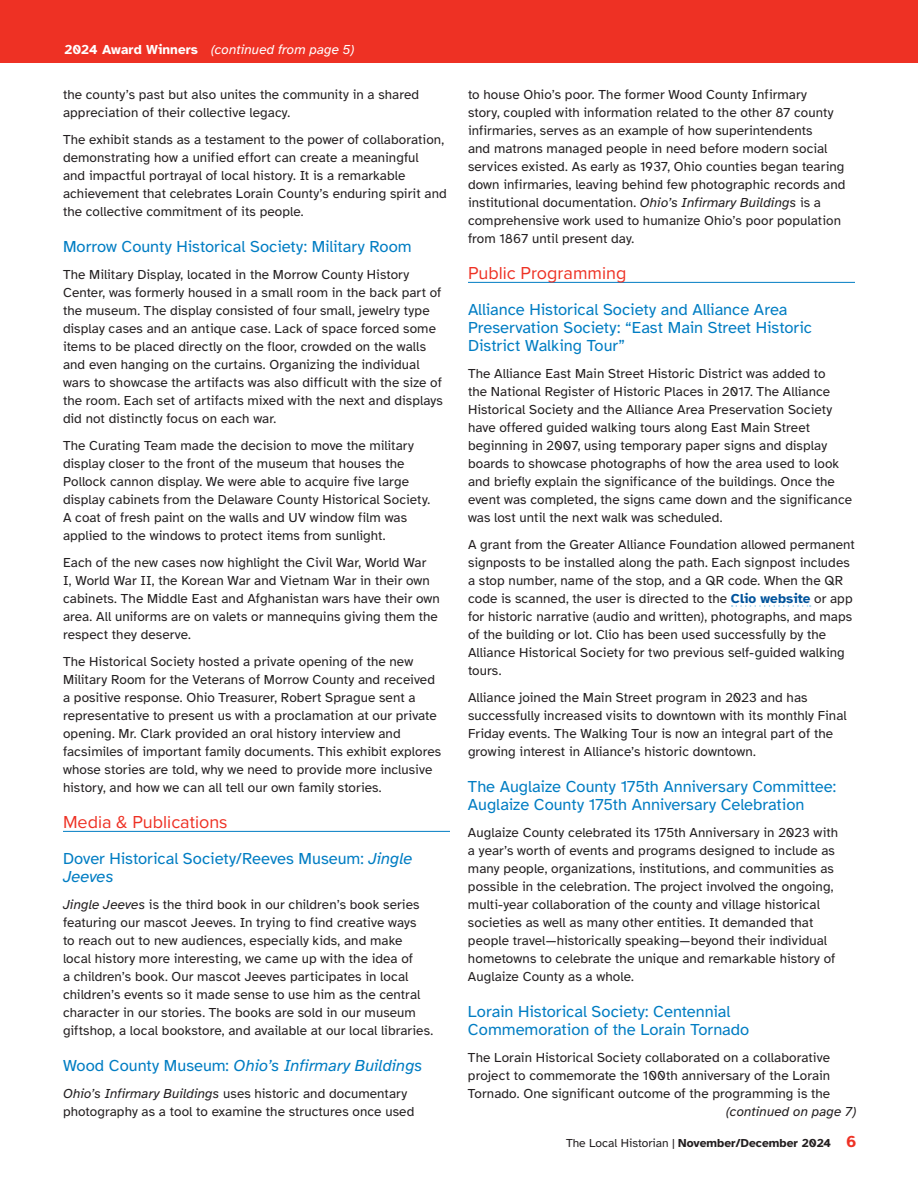
<style>
.page{position:relative;width:918px;height:1188px;background:#fff}
.page>*{position:absolute;margin:0;border:0;box-sizing:border-box;transform-origin:0 0}
.Subtitle_underline{font:18px "Proxima Nova";color:#ee3124}
.Subtitle2{font:16.5px/18px "Atkinson Hyperlegible";color:#007dc3}
.Subtitle2-2{font:italic 16.5px "Atkinson Hyperlegible";letter-spacing:-.005em;color:#007dc3}
.t1{font:13.5px/18px "Atkinson Hyperlegible";letter-spacing:.005em;color:#231f20}
.continuation_heading{font:italic 13.5px "Atkinson Hyperlegible";letter-spacing:.005em;color:#fff}
.t2{font:italic 13.5px "Atkinson Hyperlegible";letter-spacing:.01em;color:#231f20}
.t3{font:700 12px "Atkinson Hyperlegible";color:#231f20}
.s1{font-weight:700;font-style:normal}
.s2{font-style:italic}
.s3{font-style:normal}
.s4{font-weight:700;color:#00539b}
.s5{font-weight:400}
.s6{font-size:16.5px;color:#ee3124}
</style>
<div class="page">
<div style="left:0;top:0;width:918px;height:63px;background:#ee3124"></div>
<hr style="left:63px;top:831px;width:387px;height:1px;background:#007dc3">
<hr style="left:468px;top:282px;width:387px;height:1px;background:#007dc3">
<svg style="left:732px;top:605px;width:79px;height:2px"></svg>
<p class="continuation_heading" style="left:64px;top:42px;width:291px"><span class="s1">2024 Award Winners</span> (continued from page 5)</p>
<p class="t1" style="left:63px;top:86px;width:358px">the county’s past but also unites the community in a shared appreciation of their collective legacy.</p>
<p class="t1" style="left:63px;top:131px;width:385px">The exhibit stands as a testament to the power of collaboration, demonstrating how a unified effort can create a meaningful<br>and impactful portrayal of local history. It is a remarkable achievement that celebrates Lorain County’s enduring spirit and the collective commitment of its people.</p>
<p class="Subtitle2" style="left:63px;top:238px;width:350px">Morrow County Historical Society: Military Room</p>
<p class="t1" style="left:63px;top:266px;width:381px">The Military Display, located in the Morrow County History Center, was formerly housed in a small room in the back part of the museum. The display consisted of four small, jewelry type display cases and an antique case. Lack of space forced some items to be placed directly on the floor, crowded on the walls and even hanging on the curtains. Organizing the individual wars to showcase the artifacts was also difficult with the size of the room. Each set of artifacts mixed with the next and displays did not distinctly focus on each war.</p>
<p class="t1" style="left:63px;top:437px;width:369px">The Curating Team made the decision to move the military display closer to the front of the museum that houses the Pollock cannon display. We were able to acquire five large display cabinets from the Delaware County Historical Society.<br>A coat of fresh paint on the walls and UV window film was applied to the windows to protect items from sunlight.</p>
<p class="t1" style="left:63px;top:554px;width:379px">Each of the new cases now highlight the Civil War, World War<br>I, World War II, the Korean War and Vietnam War in their own cabinets. The Middle East and Afghanistan wars have their own area. All uniforms are on valets or mannequins giving them the respect they deserve.</p>
<p class="t1" style="left:63px;top:653px;width:380px">The Historical Society hosted a private opening of the new Military Room for the Veterans of Morrow County and received a positive response. Ohio Treasurer, Robert Sprague sent a representative to present us with a proclamation at our private opening. Mr. Clark provided an oral history interview and facsimiles of important family documents. This exhibit explores whose stories are told, why we need to provide more inclusive history, and how we can all tell our own family stories.</p>
<p class="Subtitle_underline" style="left:63px;top:809px;width:166px">Media &amp; Publications</p>
<p class="Subtitle2" style="left:63px;top:850px;width:351px">Dover Historical Society/Reeves Museum: <span class="s2">Jingle<br>Jeeves</span></p>
<p class="t1" style="left:63px;top:896px;width:372px"><span class="s2">Jingle Jeeves</span> is the third book in our children’s book series featuring our mascot Jeeves. In trying to find creative ways<br>to reach out to new audiences, especially kids, and make local history more interesting, we came up with the idea of<br>a children’s book. Our mascot Jeeves participates in local children’s events so it made sense to use him as the central character in our stories. The books are sold in our museum giftshop, a local bookstore, and available at our local libraries.</p>
<p class="Subtitle2-2" style="left:63px;top:1056px;width:361px"><span class="s3">Wood County Museum:</span> Ohio’s Infirmary Buildings</p>
<p class="t1" style="left:63px;top:1085px;width:353px"><span class="s2">Ohio’s Infirmary Buildings</span> uses historic and documentary photography as a tool to examine the structures once used</p>
<p class="t1" style="left:468px;top:86px;width:379px">to house Ohio’s poor. The former Wood County Infirmary<br>story, coupled with information related to the other 87 county infirmaries, serves as an example of how superintendents<br>and matrons managed people in need before modern social services existed. As early as 1937, Ohio counties began tearing down infirmaries, leaving behind few photographic records and institutional documentation. <span class="s2">Ohio’s Infirmary Buildings</span> is a comprehensive work used to humanize Ohio’s poor population from 1867 until present day.</p>
<p class="Subtitle_underline" style="left:468px;top:260px;width:160px">Public Programming</p>
<p class="Subtitle2" style="left:468px;top:301px;width:346px">Alliance Historical Society and Alliance Area<br>Preservation Society: “East Main Street Historic<br>District Walking Tour”</p>
<p class="t1" style="left:468px;top:365px;width:386px">The Alliance East Main Street Historic District was added to<br>the National Register of Historic Places in 2017. The Alliance Historical Society and the Alliance Area Preservation Society have offered guided walking tours along East Main Street beginning in 2007, using temporary paper signs and display boards to showcase photographs of how the area used to look and briefly explain the significance of the buildings. Once the event was completed, the signs came down and the significance was lost until the next walk was scheduled.</p>
<p class="t1" style="left:468px;top:536px;width:388px">A grant from the Greater Alliance Foundation allowed permanent signposts to be installed along the path. Each signpost includes a stop number, name of the stop, and a QR code. When the QR code is scanned, the user is directed to the <span class="s4">Clio website</span> or app for historic narrative (audio and written), photographs, and maps of the building or lot. Clio has been used successfully by the Alliance Historical Society for two previous self-guided walking tours.</p>
<p class="t1" style="left:468px;top:689px;width:380px">Alliance joined the Main Street program in 2023 and has successfully increased visits to downtown with its monthly Final Friday events. The Walking Tour is now an integral part of the growing interest in Alliance’s historic downtown.</p>
<p class="Subtitle2" style="left:468px;top:778px;width:370px">The Auglaize County 175th Anniversary Committee:<br>Auglaize County 175th Anniversary Celebration</p>
<p class="t1" style="left:468px;top:824px;width:372px">Auglaize County celebrated its 175th Anniversary in 2023 with a year’s worth of events and programs designed to include as many people, organizations, institutions, and communities as possible in the celebration. The project involved the ongoing, multi-year collaboration of the county and village historical societies as well as many other entities. It demanded that people travel—historically speaking—beyond their individual hometowns to celebrate the unique and remarkable history of Auglaize County as a whole.</p>
<p class="Subtitle2" style="left:468px;top:1003px;width:283px">Lorain Historical Society: Centennial<br>Commemoration of the Lorain Tornado</p>
<p class="t1" style="left:468px;top:1049px;width:364px;text-align:justify">The Lorain Historical Society collaborated on a collaborative project to commemorate the 100th anniversary of the Lorain Tornado. One significant outcome of the programming is the</p>
<p class="t3" style="left:566px;top:1136px;width:292px"><span class="s5">The Local Historian |</span> November/December 2024 <span class="s6">6</span></p>
<p class="t2" style="left:726px;top:1104px;width:132px">(continued on page 7)</p>
</div>
